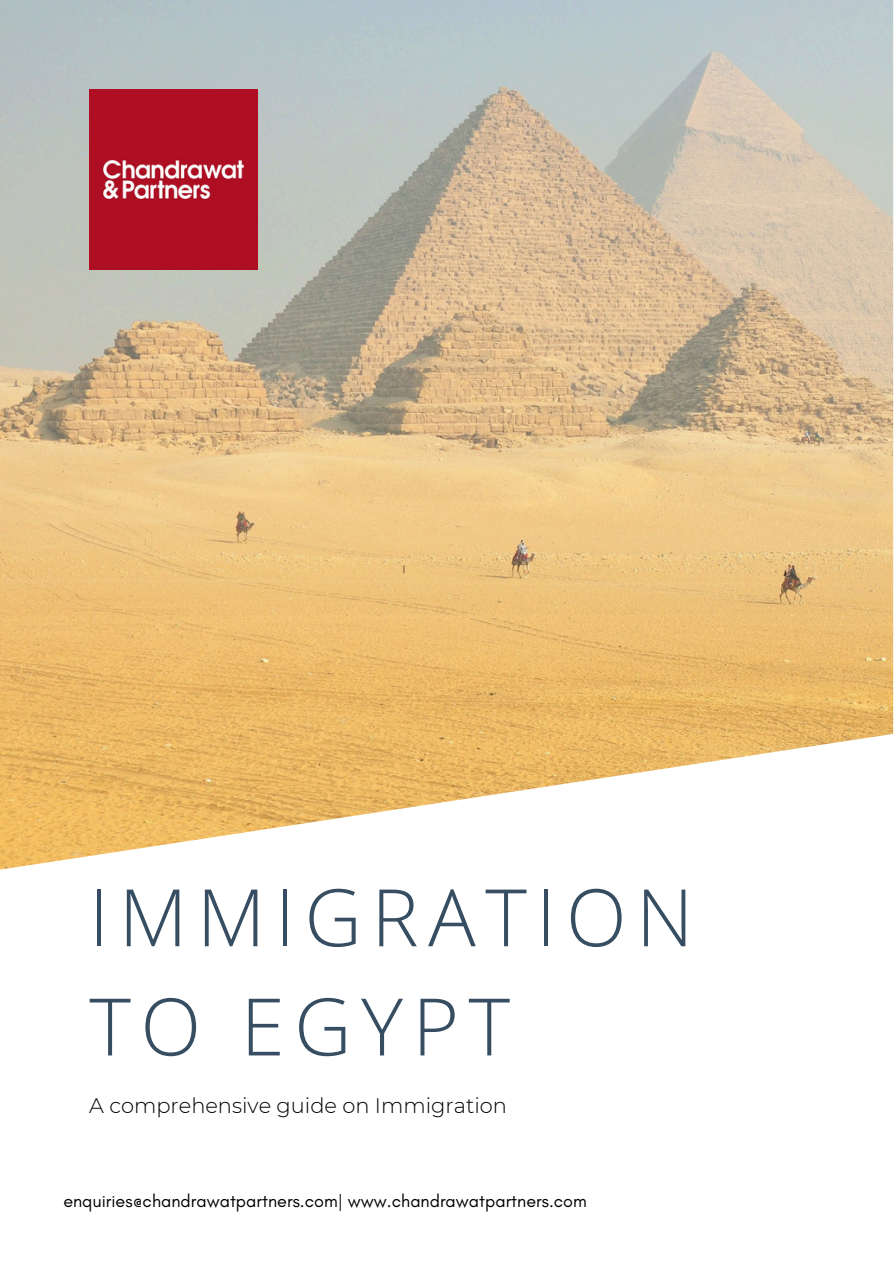
<style>
.page{position:relative;width:894px;height:1264px;background:#fff}
.page>*{position:absolute;margin:0;border:0;box-sizing:border-box;transform-origin:0 0}
.t1{font:300 79.35px/109.2px "Open Sans";letter-spacing:.12em;color:#364d62}
.t2{font:300 21px "Montserrat";color:#000}
.t3{font:18px "Glacial Indifference";color:#000}
</style>
<div class="page">
<img style="left:0;top:0;width:892px;height:869px">
<img style="left:89px;top:89px;width:168px;height:180px">
<p class="t1" style="left:89px;top:860px;width:605px">IMMIGRATION<br>TO EGYPT</p>
<p class="t2" style="left:89px;top:1092px;width:419px">A comprehensive guide on Immigration</p>
<p class="t3" style="left:63px;top:1189px;width:525px">enquiries@chandrawatpartners.com| www.chandrawatpartners.com</p>
</div>
